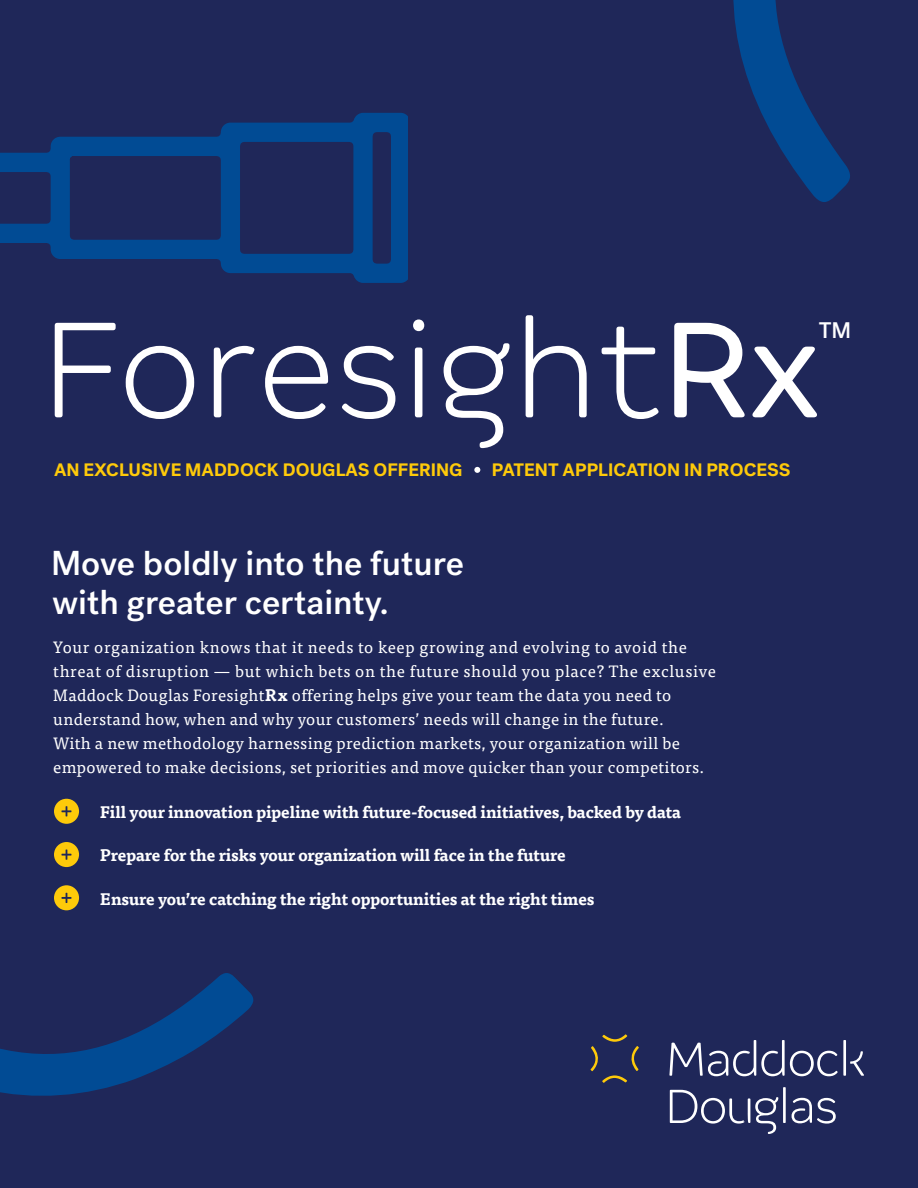
<style>
.page{position:relative;width:918px;height:1188px;background:#1f2759}
.page>*{position:absolute;margin:0;border:0;box-sizing:border-box;transform-origin:0 0}
.t1{font:300 151.5px "Margem Rounded";letter-spacing:-.015em;color:#fff}
.Text_headline{font:500 34.5px/39px "Post Grotesk";color:#fff}
.Subhead{font:500 22.5px "Post Grotesk";color:#fff}
.Header_3{font:700 18px "Post Grotesk";color:#feca0a}
.Main_text{font:16.5px/24px "Tisa OT";letter-spacing:.02em;color:#fff}
.Large_bullets{font:700 16.5px "Tisa OT";letter-spacing:-.01em;color:#fff}
.s1{font-weight:400}
.s2{font-weight:700}
</style>
<div class="page">
<svg style="left:0;top:113px;width:408px;height:170px"></svg>
<svg style="left:733px;top:0;width:117px;height:202px"></svg>
<svg style="left:0;top:973px;width:253px;height:123px"></svg>
<hr style="left:783px;top:1087px;width:3px;height:36px;background:#fff">
<hr style="left:843px;top:1040px;width:3px;height:36px;background:#fff">
<svg style="left:669px;top:1040px;width:169px;height:36px"></svg>
<svg style="left:850px;top:1051px;width:14px;height:25px"></svg>
<svg style="left:670px;top:1090px;width:108px;height:44px"></svg>
<svg style="left:792px;top:1098px;width:44px;height:26px"></svg>
<svg style="left:591px;top:1034px;width:48px;height:49px"></svg>
<svg style="left:54px;top:842px;width:25px;height:25px"></svg>
<svg style="left:54px;top:885px;width:25px;height:25px"></svg>
<svg style="left:54px;top:799px;width:25px;height:25px"></svg>
<svg style="left:474px;top:467px;width:6px;height:6px"></svg>
<p class="t1" style="left:40px;top:284px;width:783px">Foresight<span class="s1">Rx</span></p>
<p class="Subhead" style="left:819px;top:316px;width:34px">TM</p>
<p class="Header_3" style="left:54px;top:459px;width:410px">AN EXCLUSIVE MADDOCK DOUGLAS OFFERING</p>
<p class="Header_3" style="left:492px;top:459px;width:300px">PATENT APPLICATION IN PROCESS</p>
<p class="Text_headline" style="left:51px;top:544px;width:414px">Move boldly into the future with greater certainty.</p>
<p class="Main_text" style="left:53px;top:635px;width:664px">Your organization knows that it needs to keep growing and evolving to avoid the threat of disruption — but which bets on the future should you place? The exclusive Maddock Douglas Foresight<span class="s2">Rx</span> offering helps give your team the data you need to understand how, when and why your customers’ needs will change in the future.<br>With a new methodology harnessing prediction markets, your organization will be empowered to make decisions, set priorities and move quicker than your competitors.</p>
<p class="Large_bullets" style="left:100px;top:801px;width:583px">Fill your innovation pipeline with future-focused initiatives, backed by data</p>
<p class="Large_bullets" style="left:100px;top:845px;width:467px">Prepare for the risks your organization will face in the future</p>
<p class="Large_bullets" style="left:100px;top:888px;width:496px">Ensure you’re catching the right opportunities at the right times</p>
</div>
